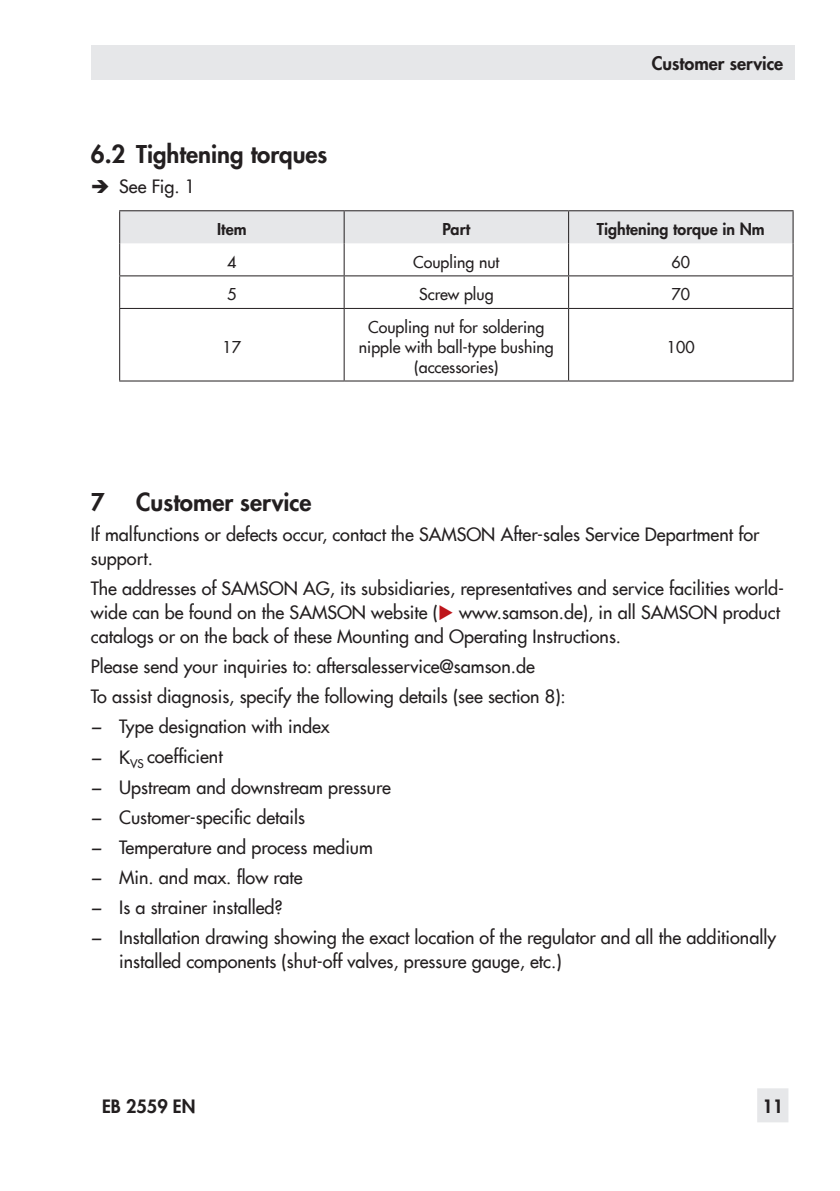
<style>
.page{position:relative;width:840px;height:1191px;background:#fff}
.page>*{position:absolute;margin:0;border:0;box-sizing:border-box;transform-origin:0 0}
.t1{font:800 24px "Futura Com";color:#231f20}
.t2{font:500 18px/30px "Futura Com";color:#231f20}
.t3{font:800 18px "Futura Com";color:#231f20}
.t4{font:500 16px/20px "Futura Com";color:#231f20;text-align:center}
.t5{font:800 16px "Futura Com";color:#231f20}
.s1{color:#be151b}
.s2{font-family:"Futura";font-weight:400;font-style:italic}
</style>
<div class="page">
<div style="left:756px;top:1088px;width:32px;height:34px;background:#e6e7e9"></div>
<div style="left:91px;top:45px;width:703px;height:34px;background:#e6e7e9"></div>
<div style="left:120px;top:211px;width:672px;height:32px;background:#e6e7e9"></div>
<hr style="left:119px;top:210px;width:225px;height:1px;background:#231f20">
<hr style="left:119px;top:211px;width:1px;height:32px;background:#231f20">
<hr style="left:344px;top:210px;width:224px;height:1px;background:#231f20">
<hr style="left:568px;top:210px;width:225px;height:1px;background:#231f20">
<hr style="left:792px;top:211px;width:1px;height:32px;background:#231f20">
<hr style="left:119px;top:243px;width:1px;height:32px;background:#231f20">
<hr style="left:792px;top:243px;width:1px;height:32px;background:#231f20">
<hr style="left:119px;top:275px;width:225px;height:1px;background:#231f20">
<hr style="left:119px;top:276px;width:1px;height:32px;background:#231f20">
<hr style="left:344px;top:275px;width:224px;height:1px;background:#231f20">
<hr style="left:343px;top:276px;width:1px;height:32px;background:#231f20">
<hr style="left:568px;top:275px;width:225px;height:1px;background:#231f20">
<hr style="left:567px;top:276px;width:1px;height:32px;background:#231f20">
<hr style="left:792px;top:276px;width:1px;height:32px;background:#231f20">
<hr style="left:119px;top:308px;width:225px;height:1px;background:#231f20">
<hr style="left:119px;top:309px;width:1px;height:71px;background:#231f20">
<hr style="left:344px;top:308px;width:224px;height:1px;background:#231f20">
<hr style="left:343px;top:309px;width:1px;height:71px;background:#231f20">
<hr style="left:568px;top:308px;width:225px;height:1px;background:#231f20">
<hr style="left:567px;top:309px;width:1px;height:71px;background:#231f20">
<hr style="left:792px;top:309px;width:1px;height:71px;background:#231f20">
<hr style="left:119px;top:380px;width:225px;height:1px;background:#231f20">
<hr style="left:344px;top:380px;width:224px;height:1px;background:#231f20">
<hr style="left:568px;top:380px;width:225px;height:1px;background:#231f20">
<hr style="left:343px;top:211px;width:1px;height:32px;background:#231f20">
<hr style="left:567px;top:211px;width:1px;height:32px;background:#231f20">
<hr style="left:343px;top:243px;width:1px;height:32px;background:#231f20">
<hr style="left:567px;top:243px;width:1px;height:32px;background:#231f20">
<p class="t3" style="left:651px;top:49px;width:133px">Customer service</p>
<h1 class="t1" style="left:91px;top:136px;width:238px">6.2 Tightening torques</h1>
<p class="t2" style="left:119px;top:171px;width:78px">See Fig. 1</p>
<p class="t5" style="left:217px;top:217px;width:31px">Item</p>
<p class="t5" style="left:442px;top:217px;width:29px">Part</p>
<p class="t5" style="left:596px;top:217px;width:169px">Tightening torque in Nm</p>
<p class="t4" style="left:227px;top:251px;width:11px">4</p>
<p class="t4" style="left:413px;top:251px;width:88px">Coupling nut</p>
<p class="t4" style="left:671px;top:251px;width:20px">60</p>
<p class="t4" style="left:227px;top:284px;width:11px">5</p>
<p class="t4" style="left:419px;top:284px;width:76px">Screw plug</p>
<p class="t4" style="left:671px;top:284px;width:20px">70</p>
<p class="t4" style="left:222px;top:336px;width:20px">17</p>
<p class="t4" style="left:359px;top:316px;width:196px">Coupling nut for soldering nipple with ball-type bushing (accessories)</p>
<p class="t4" style="left:666px;top:336px;width:29px">100</p>
<h1 class="t1" style="left:91px;top:484px;width:15px">7</h1>
<h1 class="t1" style="left:136px;top:484px;width:177px">Customer service</h1>
<p class="t2" style="left:91px;top:522px;width:669px;line-height:24px">If malfunctions or defects occur, contact the SAMSON After-sales Service Department for support.</p>
<p class="t2" style="left:91px;top:576px;width:694px;line-height:24px">The addresses of SAMSON AG, its subsidiaries, representatives and service facilities world&shy;wide can be found on the SAMSON website (<span class="s1">◆</span> www.samson.de), in all SAMSON product catalogs or on the back of these Mounting and Operating Instructions.</p>
<p class="t2" style="left:91px;top:651px;width:686px">Please send your inquiries to: aftersalesservice@samson.de<br>To assist diagnosis, specify the following details (see section 8):<br><span class="s2">−</span> Type designation with index<br><span class="s2">−</span> K<sub>VS</sub> coefficient<br><span class="s2">−</span> Upstream and downstream pressure<br><span class="s2">−</span> Customer-specific details<br><span class="s2">−</span> Temperature and process medium<br><span class="s2">−</span> Min. and max. flow rate<br><span class="s2">−</span> Is a strainer installed?<br><span class="s2">−</span> Installation drawing showing the exact location of the regulator and all the additionally</p>
<p class="t2" style="left:119px;top:945px;width:443px">installed components (shut-off valves, pressure gauge, etc.)</p>
<p class="t3" style="left:102px;top:1093px;width:95px">EB 2559 EN</p>
<p class="t3" style="left:762px;top:1093px;width:22px">11</p>
</div>
